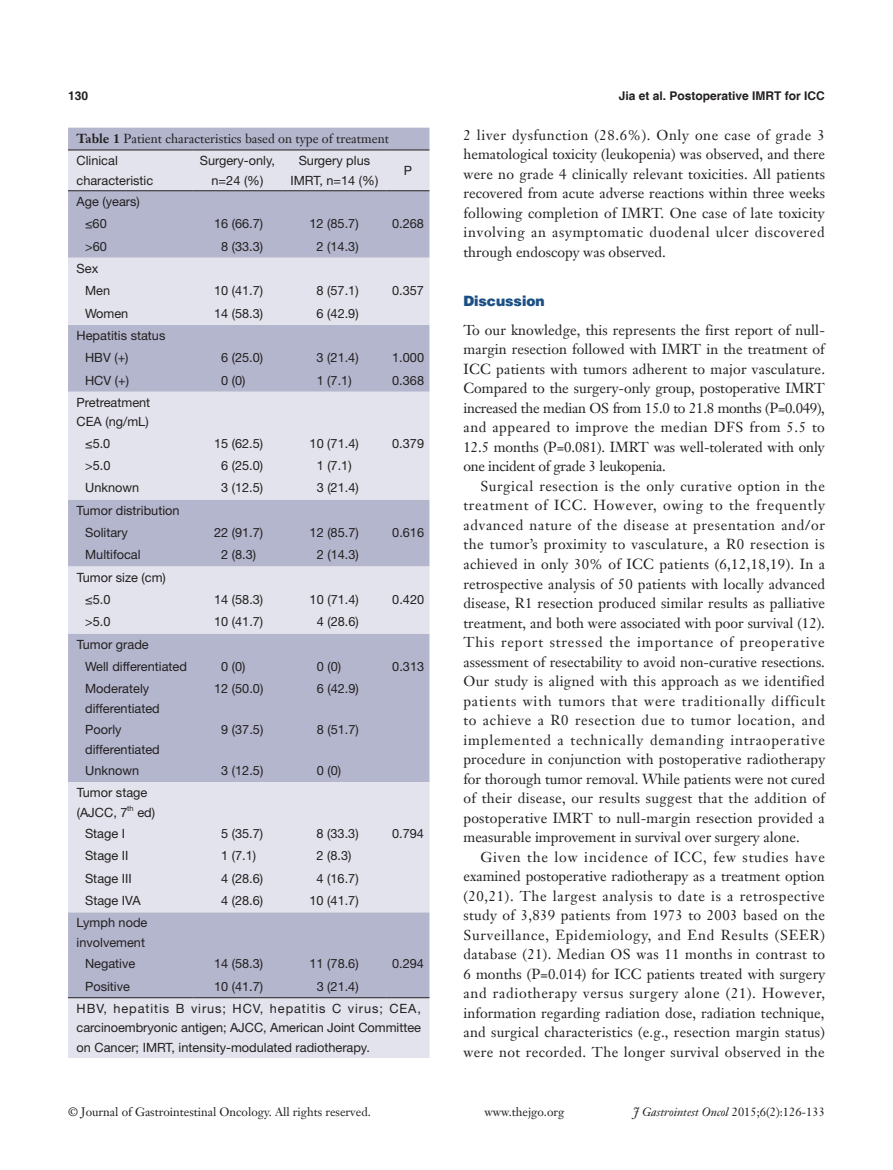
<style>
.page{position:relative;width:893px;height:1170px;background:#fff}
.page>*{position:absolute;margin:0;border:0;box-sizing:border-box;transform-origin:0 0}
.t1{font:14.25px/19.5px "Janson Text LT";color:#231f20;text-align:justify}
.t2{font:900 14.25px "Helvetica";color:#1c5085}
.t3{font:12.75px/19.5px "Helvetica Neue LT Pro";color:#231f20}
.t4{font:12.75px/22.4px "Helvetica Neue LT Pro";letter-spacing:.07em;color:#231f20}
.t5{font:12.75px "Janson Text LT";color:#231f20}
.t6{font:12px "Janson Text LT";color:#231f20}
.t7{font:italic 12px "Janson Text LT";color:#231f20}
.t8{font:700 12px "Helvetica";color:#231f20}
.t9{font:7.5px "Helvetica Neue LT Pro";color:#231f20}
.s1{font-weight:700}
.s2{font-style:normal}
</style>
<div class="page">
<div style="left:68px;top:128px;width:361px;height:22px;background:#b3b6cd"></div>
<svg style="left:68px;top:151px;width:361px;height:906px;background:#cbcddd"></svg>
<hr style="left:68px;top:150px;width:125px;height:1px;background:#231f20">
<hr style="left:193px;top:150px;width:89px;height:1px;background:#231f20">
<hr style="left:282px;top:150px;width:105px;height:1px;background:#231f20">
<hr style="left:387px;top:150px;width:42px;height:1px;background:#231f20">
<hr style="left:68px;top:190px;width:125px;height:1px;background:#231f20">
<hr style="left:193px;top:190px;width:89px;height:1px;background:#231f20">
<hr style="left:282px;top:190px;width:105px;height:1px;background:#231f20">
<hr style="left:387px;top:190px;width:42px;height:1px;background:#231f20">
<hr style="left:68px;top:997px;width:125px;height:1px;background:#231f20">
<hr style="left:193px;top:997px;width:89px;height:1px;background:#231f20">
<hr style="left:282px;top:997px;width:105px;height:1px;background:#231f20">
<hr style="left:387px;top:997px;width:42px;height:1px;background:#231f20">
<p class="t8" style="left:68px;top:88px;width:22px">130</p>
<p class="t8" style="left:619px;top:88px;width:208px">Jia et al. Postoperative IMRT for ICC</p>
<p class="t5" style="left:77px;top:130px;width:314px"><span class="s1">Table 1</span> Patient characteristics based on type of treatment</p>
<p class="t3" style="left:77px;top:150px;width:78px">Clinical characteristic</p>
<p class="t3" style="left:200px;top:150px;width:77px;text-align:center">Surgery-only, n=24 (%)</p>
<p class="t3" style="left:291px;top:150px;width:89px;text-align:center">Surgery plus<br>IMRT, n=14 (%)</p>
<p class="t3" style="left:404px;top:160px;width:10px">P</p>
<p class="t3" style="left:85px;top:190px;width:56px;line-height:22.4px;text-indent:-9px">Age (years) ≤60</p>
<p class="t3" style="left:214px;top:214px;width:51px">16 (66.7)</p>
<p class="t3" style="left:309px;top:214px;width:51px">12 (85.7)</p>
<p class="t3" style="left:392px;top:214px;width:33px">0.268</p>
<p class="t3" style="left:85px;top:236px;width:23px">&gt;60</p>
<p class="t3" style="left:221px;top:236px;width:44px">8 (33.3)</p>
<p class="t3" style="left:317px;top:236px;width:44px">2 (14.3)</p>
<p class="t3" style="left:85px;top:257px;width:27px;line-height:22.4px;text-indent:-9px">Sex<br>Men</p>
<p class="t3" style="left:214px;top:281px;width:51px">10 (41.7)</p>
<p class="t3" style="left:317px;top:281px;width:44px">8 (57.1)</p>
<p class="t3" style="left:392px;top:281px;width:33px">0.357</p>
<p class="t3" style="left:85px;top:303px;width:45px">Women</p>
<p class="t3" style="left:214px;top:303px;width:51px">14 (58.3)</p>
<p class="t3" style="left:317px;top:303px;width:44px">6 (42.9)</p>
<p class="t3" style="left:85px;top:324px;width:82px;line-height:22.4px;text-indent:-9px">Hepatitis status<br>HBV (+)</p>
<p class="t3" style="left:221px;top:347px;width:44px">6 (25.0)</p>
<p class="t3" style="left:317px;top:347px;width:44px">3 (21.4)</p>
<p class="t3" style="left:392px;top:347px;width:33px">1.000</p>
<p class="t3" style="left:85px;top:370px;width:46px">HCV (+)</p>
<p class="t3" style="left:221px;top:370px;width:26px">0 (0)</p>
<p class="t3" style="left:317px;top:370px;width:36px">1 (7.1)</p>
<p class="t3" style="left:392px;top:370px;width:33px">0.368</p>
<p class="t3" style="left:77px;top:392px;width:75px">Pretreatment<br>CEA (ng/mL)</p>
<p class="t3" style="left:85px;top:433px;width:27px">≤5.0</p>
<p class="t3" style="left:214px;top:433px;width:51px">15 (62.5)</p>
<p class="t3" style="left:310px;top:433px;width:51px">10 (71.4)</p>
<p class="t3" style="left:392px;top:433px;width:33px">0.379</p>
<p class="t3" style="left:85px;top:455px;width:27px">&gt;5.0</p>
<p class="t3" style="left:221px;top:455px;width:44px">6 (25.0)</p>
<p class="t3" style="left:317px;top:455px;width:36px">1 (7.1)</p>
<p class="t3" style="left:85px;top:478px;width:56px">Unknown</p>
<p class="t3" style="left:221px;top:478px;width:44px">3 (12.5)</p>
<p class="t3" style="left:317px;top:478px;width:44px">3 (21.4)</p>
<p class="t3" style="left:85px;top:498px;width:96px;line-height:22.4px;text-indent:-9px">Tumor distribution<br>Solitary</p>
<p class="t3" style="left:214px;top:522px;width:51px">22 (91.7)</p>
<p class="t3" style="left:310px;top:522px;width:51px">12 (85.7)</p>
<p class="t3" style="left:392px;top:522px;width:33px">0.616</p>
<p class="t3" style="left:85px;top:545px;width:57px">Multifocal</p>
<p class="t3" style="left:221px;top:545px;width:36px">2 (8.3)</p>
<p class="t3" style="left:317px;top:545px;width:44px">2 (14.3)</p>
<p class="t3" style="left:85px;top:565px;width:82px;line-height:22.4px;text-indent:-9px">Tumor size (cm) ≤5.0</p>
<p class="t3" style="left:214px;top:589px;width:51px">14 (58.3)</p>
<p class="t3" style="left:310px;top:589px;width:51px">10 (71.4)</p>
<p class="t3" style="left:392px;top:589px;width:33px">0.420</p>
<p class="t3" style="left:85px;top:611px;width:27px">&gt;5.0</p>
<p class="t3" style="left:214px;top:611px;width:51px">10 (41.7)</p>
<p class="t3" style="left:317px;top:611px;width:44px">4 (28.6)</p>
<p class="t3" style="left:85px;top:632px;width:103px;line-height:22.4px;text-indent:-9px">Tumor grade<br>Well differentiated</p>
<p class="t3" style="left:221px;top:656px;width:26px">0 (0)</p>
<p class="t3" style="left:317px;top:656px;width:26px">0 (0)</p>
<p class="t3" style="left:392px;top:656px;width:33px">0.313</p>
<p class="t3" style="left:85px;top:678px;width:76px">Moderately differentiated</p>
<p class="t3" style="left:214px;top:678px;width:51px">12 (50.0)</p>
<p class="t3" style="left:317px;top:678px;width:44px">6 (42.9)</p>
<p class="t3" style="left:85px;top:719px;width:76px">Poorly differentiated</p>
<p class="t3" style="left:221px;top:719px;width:44px">9 (37.5)</p>
<p class="t3" style="left:317px;top:719px;width:44px">8 (51.7)</p>
<p class="t3" style="left:85px;top:760px;width:56px">Unknown</p>
<p class="t3" style="left:221px;top:760px;width:44px">3 (12.5)</p>
<p class="t3" style="left:317px;top:760px;width:26px">0 (0)</p>
<p class="t3" style="left:77px;top:782px;width:72px">Tumor stage (AJCC, 7</p>
<p class="t9" style="left:127px;top:803px;width:8px">th</p>
<p class="t3" style="left:137px;top:802px;width:19px">ed)</p>
<p class="t3" style="left:85px;top:823px;width:42px">Stage I</p>
<p class="t3" style="left:221px;top:823px;width:44px">5 (35.7)</p>
<p class="t3" style="left:317px;top:823px;width:44px">8 (33.3)</p>
<p class="t3" style="left:392px;top:823px;width:33px">0.794</p>
<p class="t3" style="left:85px;top:845px;width:45px">Stage II</p>
<p class="t3" style="left:221px;top:845px;width:36px">1 (7.1)</p>
<p class="t3" style="left:317px;top:845px;width:36px">2 (8.3)</p>
<p class="t3" style="left:85px;top:868px;width:48px">Stage III</p>
<p class="t3" style="left:221px;top:868px;width:44px">4 (28.6)</p>
<p class="t3" style="left:317px;top:868px;width:44px">4 (16.7)</p>
<p class="t3" style="left:85px;top:890px;width:57px">Stage IVA</p>
<p class="t3" style="left:221px;top:890px;width:44px">4 (28.6)</p>
<p class="t3" style="left:310px;top:890px;width:51px">10 (41.7)</p>
<p class="t3" style="left:77px;top:912px;width:72px">Lymph node involvement</p>
<p class="t3" style="left:85px;top:953px;width:52px">Negative</p>
<p class="t3" style="left:214px;top:953px;width:51px">14 (58.3)</p>
<p class="t3" style="left:310px;top:953px;width:51px">11 (78.6)</p>
<p class="t3" style="left:392px;top:953px;width:33px">0.294</p>
<p class="t3" style="left:85px;top:975px;width:46px">Positive</p>
<p class="t3" style="left:214px;top:975px;width:51px">10 (41.7)</p>
<p class="t4" style="left:77px;top:974px;width:346px;text-indent:240px">3 (21.4)<br>HBV, hepatitis B virus; HCV, hepatitis C virus; CEA,</p>
<p class="t3" style="left:77px;top:1017px;width:346px">carcinoembryonic antigen; AJCC, American Joint Committee on Cancer; IMRT, intensity-modulated radiotherapy.</p>
<p class="t1" style="left:463px;top:125px;width:363px">2 liver dysfunction (28.6%). Only one case of grade 3 hematological toxicity (leukopenia) was observed, and there were no grade 4 clinically relevant toxicities. All patients recovered from acute adverse reactions within three weeks following completion of IMRT. One case of late toxicity involving an asymptomatic duodenal ulcer discovered through endoscopy was observed.</p>
<p class="t2" style="left:463px;top:291px;width:83px">Discussion</p>
<p class="t1" style="left:463px;top:320px;width:363px">To our knowledge, this represents the first report of null&shy;margin resection followed with IMRT in the treatment of ICC patients with tumors adherent to major vasculature.<br>Compared to the surgery-only group, postoperative IMRT increased the median OS from 15.0 to 21.8 months (P=0.049), and appeared to improve the median DFS from 5.5 to 12.5 months (P=0.081). IMRT was well-tolerated with only one incident of grade 3 leukopenia.</p>
<p class="t1" style="left:463px;top:476px;width:363px;text-indent:17px">Surgical resection is the only curative option in the treatment of ICC. However, owing to the frequently advanced nature of the disease at presentation and/or the tumor’s proximity to vasculature, a R0 resection is achieved in only 30% of ICC patients (6,12,18,19). In a retrospective analysis of 50 patients with locally advanced disease, R1 resection produced similar results as palliative treatment, and both were associated with poor survival (12).<br>This report stressed the importance of preoperative assessment of resectability to avoid non-curative resections.<br>Our study is aligned with this approach as we identified patients with tumors that were traditionally difficult to achieve a R0 resection due to tumor location, and implemented a technically demanding intraoperative procedure in conjunction with postoperative radiotherapy for thorough tumor removal. While patients were not cured of their disease, our results suggest that the addition of postoperative IMRT to null-margin resection provided a measurable improvement in survival over surgery alone.</p>
<p class="t1" style="left:463px;top:846px;width:363px;text-indent:17px">Given the low incidence of ICC, few studies have examined postoperative radiotherapy as a treatment option (20,21). The largest analysis to date is a retrospective study of 3,839 patients from 1973 to 2003 based on the Surveillance, Epidemiology, and End Results (SEER) database (21). Median OS was 11 months in contrast to 6 months (P=0.014) for ICC patients treated with surgery and radiotherapy versus surgery alone (21). However, information regarding radiation dose, radiation technique, and surgical characteristics (e.g., resection margin status) were not recorded. The longer survival observed in the</p>
<p class="t6" style="left:68px;top:1104px;width:304px">© Journal of Gastrointestinal Oncology. All rights reserved.</p>
<p class="t6" style="left:484px;top:1104px;width:81px">www.thejgo.org</p>
<p class="t7" style="left:633px;top:1104px;width:193px">J Gastrointest Oncol <span class="s2">2015;6(2):126-133</span></p>
</div>
